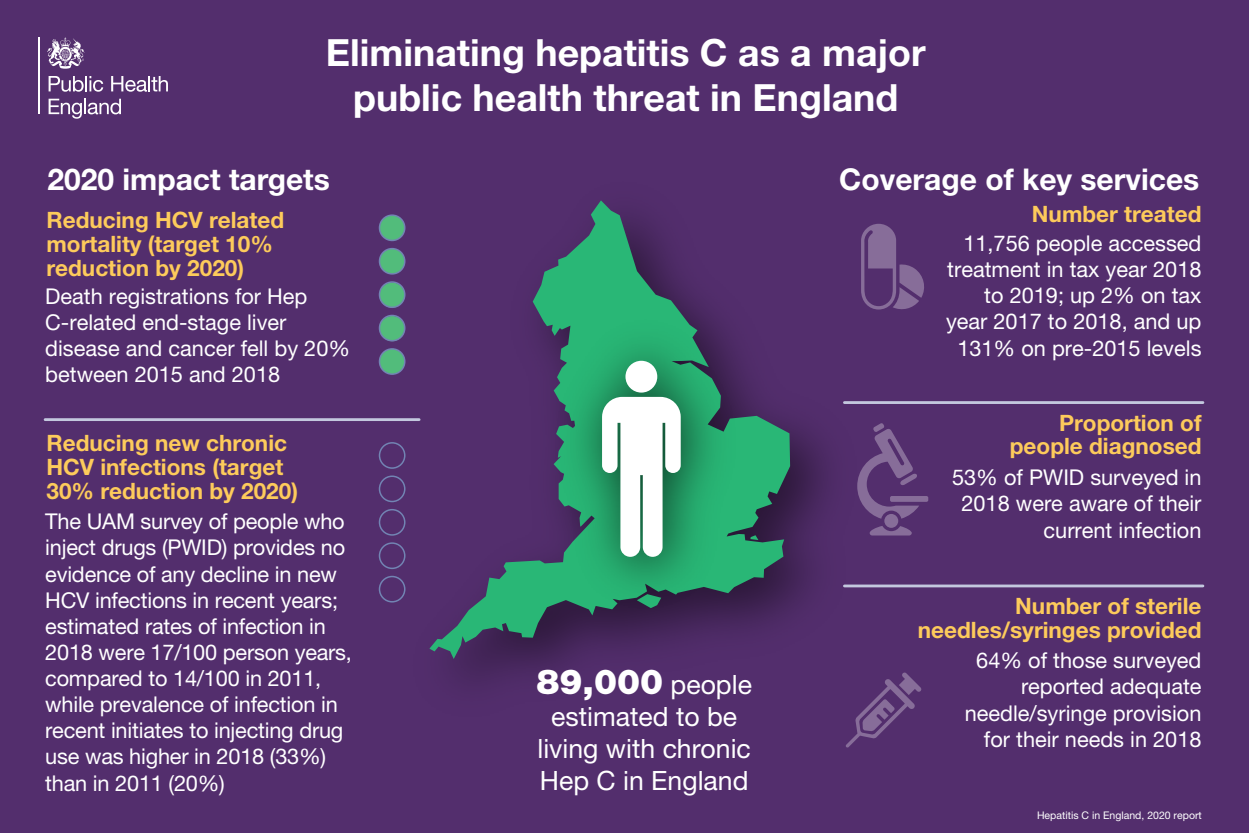
<style>
.page{position:relative;width:1249px;height:833px;background:#fff}
.page>*{position:absolute;margin:0;border:0;box-sizing:border-box;transform-origin:0 0}
.t1{font:700 37.5px/45px "Helvetica Neue LT Std";color:#fff;text-align:center}
.t2{font:900 34.5px "Helvetica Neue LT Std";color:#fff}
.t3{font:700 30px "Helvetica Neue LT Std";color:#fff}
.t4{font:26.55px/32px "Helvetica Neue LT Std";color:#fff;text-align:center}
.t5{font:700 22.5px/24px "Helvetica Neue LT Std";color:#fdcb5b;text-align:right}
.t6{font:21.75px/26.1px "Helvetica Neue LT Std";color:#fff;text-align:right}
.t7{font:10.5px "Helvetica Neue LT Std";color:#fff}
.s1{font-weight:400;font-size:26.55px}
</style>
<div class="page">
<div style="left:0;top:0;width:1249px;height:832px;background:#532e6d"></div>
<hr style="left:38px;top:38px;width:2px;height:76px;background:#fff">
<svg style="left:49px;top:76px;width:54px;height:16px"></svg>
<svg style="left:111px;top:76px;width:57px;height:16px"></svg>
<svg style="left:49px;top:99px;width:72px;height:20px"></svg>
<svg style="left:47px;top:38px;width:38px;height:31px"></svg>
<div style="left:379px;top:349px;width:26px;height:25px;background:#52bc7b;border-radius:50%"></div>
<div style="left:379px;top:316px;width:26px;height:25px;background:#52bc7b;border-radius:50%"></div>
<svg style="left:379px;top:282px;width:26px;height:26px"></svg>
<div style="left:379px;top:249px;width:26px;height:25px;background:#52bc7b;border-radius:50%"></div>
<div style="left:379px;top:215px;width:26px;height:25px;background:#52bc7b;border-radius:50%"></div>
<img style="left:387px;top:217px;width:486px;height:463px">
<svg style="left:429px;top:200px;width:361px;height:459px"></svg>
<div style="left:890px;top:496px;width:38px;height:6px;background:#876d99;border-radius:2px"></div>
<svg style="left:857px;top:423px;width:62px;height:112px"></svg>
<svg style="left:861px;top:224px;width:63px;height:87px"></svg>
<svg style="left:845px;top:672px;width:76px;height:75px"></svg>
<img style="left:541px;top:300px;width:210px;height:327px">
<div style="left:625px;top:361px;width:32px;height:31px;background:#fff;border-radius:50%"></div>
<svg style="left:602px;top:397px;width:78px;height:160px"></svg>
<hr style="left:45px;top:418px;width:374px;height:3px;background:#c3c8de">
<hr style="left:844px;top:401px;width:359px;height:3px;background:#c3c8de">
<hr style="left:844px;top:584px;width:359px;height:3px;background:#c3c8de">
<div style="left:379px;top:214px;width:26px;height:27px;border:2px solid #7284b3;border-radius:50%"></div>
<div style="left:379px;top:248px;width:26px;height:26px;border:2px solid #7284b3;border-radius:50%"></div>
<div style="left:379px;top:281px;width:26px;height:27px;border:2px solid #7284b3;border-radius:50%"></div>
<div style="left:379px;top:315px;width:26px;height:26px;border:2px solid #7284b3;border-radius:50%"></div>
<div style="left:379px;top:348px;width:26px;height:27px;border:2px solid #7284b3;border-radius:50%"></div>
<div style="left:379px;top:442px;width:26px;height:27px;border:2px solid #7284b3;border-radius:50%"></div>
<div style="left:379px;top:475px;width:26px;height:27px;border:2px solid #7284b3;border-radius:50%"></div>
<div style="left:379px;top:509px;width:26px;height:26px;border:2px solid #7284b3;border-radius:50%"></div>
<div style="left:379px;top:542px;width:26px;height:27px;border:2px solid #7284b3;border-radius:50%"></div>
<div style="left:379px;top:575px;width:26px;height:27px;border:2px solid #7284b3;border-radius:50%"></div>
<h1 class="t1" style="left:326px;top:29px;width:601px">Eliminating hepatitis C as a major public health threat in England</h1>
<h3 class="t3" style="left:47px;top:160px;width:284px">2020 impact targets</h3>
<h3 class="t3" style="left:839px;top:160px;width:362px">Coverage of key services</h3>
<p class="t5" style="left:46px;top:208px;width:239px;text-align:left">Reducing HCV related mortality (target 10% reduction by 2020)</p>
<p class="t6" style="left:45px;top:282px;width:306px;text-align:left">Death registrations for Hep<br>C-related end-stage liver disease and cancer fell by 20% between 2015 and 2018</p>
<p class="t5" style="left:46px;top:430px;width:253px;text-align:left">Reducing new chronic<br>HCV infections (target<br>30% reduction by 2020)</p>
<p class="t6" style="left:45px;top:508px;width:308px;text-align:left">The UAM survey of people who inject drugs (PWID) provides no evidence of any decline in new<br>HCV infections in recent years; estimated rates of infection in<br>2018 were 17/100 person years, compared to 14/100 in 2011, while prevalence of infection in recent initiates to injecting drug use was higher in 2018 (33%) than in 2011 (20%)</p>
<h2 class="t2" style="left:536px;top:661px;width:217px">89,000 <span class="s1">people</span></h2>
<p class="t4" style="left:537px;top:700px;width:215px">estimated to be living with chronic<br>Hep C in England</p>
<p class="t5" style="left:1032px;top:201px;width:171px">Number treated</p>
<p class="t6" style="left:946px;top:230px;width:257px">11,756 people accessed treatment in tax year 2018 to 2019; up 2% on tax year 2017 to 2018, and up<br>131% on pre-2015 levels</p>
<p class="t5" style="left:1009px;top:410px;width:193px">Proportion of people diagnosed</p>
<p class="t6" style="left:952px;top:464px;width:251px">53% of PWID surveyed in<br>2018 were aware of their current infection</p>
<p class="t5" style="left:918px;top:593px;width:285px">Number of sterile needles/syringes provided</p>
<p class="t6" style="left:964px;top:647px;width:238px">64% of those surveyed reported adequate needle/syringe provision for their needs in 2018</p>
<p class="t7" style="left:1037px;top:809px;width:166px">Hepatitis C in England, 2020 report</p>
</div>
